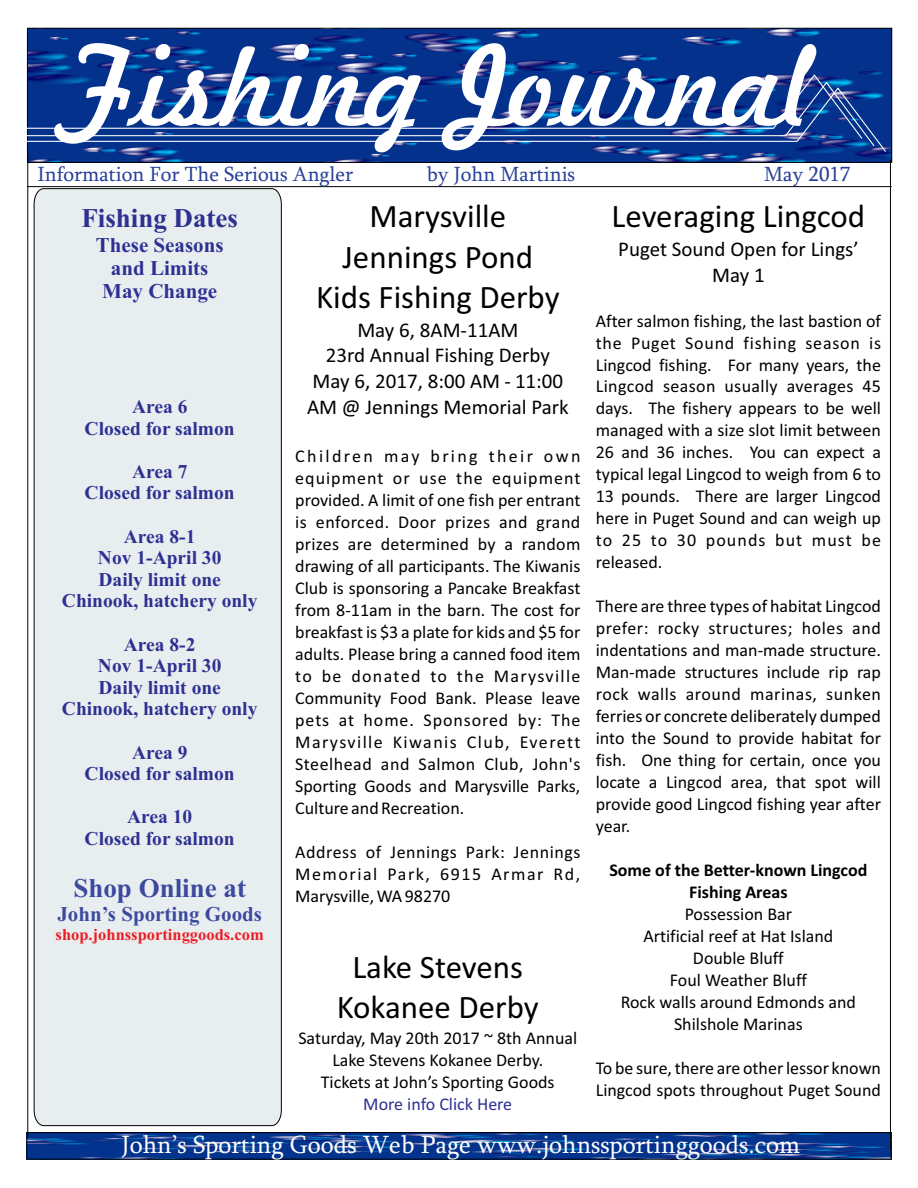
<style>
.page{position:relative;width:918px;height:1188px;background:#fff}
.page>*{position:absolute;margin:0;border:0;box-sizing:border-box;transform-origin:0 0}
.t1{font:33px/40.3px "Calibri";color:#000;text-align:center}
.t2{font:700 27px "Times New Roman";color:#2e3092}
.t3{font:700 27px "Times New Roman";color:#3c499f}
.t4{font:25.5px "Sylfaen";color:#fff}
.t5{font:21px/25.7px "Calibri";color:#000;text-align:center}
.t6{font:21px "Sylfaen";color:#27409a}
.t7{font:700 21px/23.2px "Times New Roman";color:#2e3092;text-align:center}
.t8{font:700 21px "Times New Roman";color:#3c499f}
.t9{font:700 19.5px/21.6px "Times New Roman";color:#2e3092;text-align:center}
.t10{font:18px/21.9px "Calibri";color:#000;text-align:justify}
.t11{font:700 18px/21.9px "Calibri";color:#000;text-align:center}
.t12{font:18px "Calibri";color:#2e3092}
.t13{font:700 16.5px "Times New Roman";color:#ed1d24}
</style>
<div class="page">
<svg style="left:27px;top:1132px;width:864px;height:27px;background:#0e3a8b"></svg>
<svg style="left:27px;top:28px;width:865px;height:135px;background:#0a3386"></svg>
<hr style="left:27px;top:186px;width:865px;height:1px;background:#000">
<hr style="left:890px;top:160px;width:1px;height:990px;background:#000">
<hr style="left:27px;top:154px;width:1px;height:984px;background:#000">
<svg style="left:26px;top:86px;width:861px;height:67px;background:#0b3990"></svg>
<svg style="left:26px;top:81px;width:850px;height:66px"></svg>
<svg style="left:26px;top:73px;width:837px;height:67px;background:#1a4495"></svg>
<svg style="left:54px;top:43px;width:762px;height:109px;fill:#03318c"></svg>
<div style="left:34px;top:188px;width:248px;height:938px;background:#e8eef0"></div>
<p class="t6" style="left:38px;top:165px;width:317px">Information For The Serious Angler</p>
<p class="t6" style="left:427px;top:165px;width:150px">by John Martinis</p>
<p class="t6" style="left:764px;top:165px;width:88px">May 2017</p>
<h2 class="t2" style="left:81px;top:209px;width:158px">Fishing Dates</h2>
<p class="t7" style="left:96px;top:235px;width:129px">These Seasons and Limits<br>May Change</p>
<p class="t9" style="left:85px;top:398px;width:152px">Area 6<br>Closed for salmon</p>
<p class="t9" style="left:85px;top:463px;width:152px">Area 7<br>Closed for salmon</p>
<p class="t9" style="left:62px;top:527px;width:197px">Area 8-1<br>Nov 1-April 30<br>Daily limit one<br>Chinook, hatchery only</p>
<p class="t9" style="left:62px;top:635px;width:197px">Area 8-2<br>Nov 1-April 30<br>Daily limit one<br>Chinook, hatchery only</p>
<p class="t9" style="left:85px;top:743px;width:152px">Area 9<br>Closed for salmon</p>
<p class="t9" style="left:85px;top:808px;width:152px">Area 10<br>Closed for salmon</p>
<h2 class="t3" style="left:73px;top:878px;width:174px">Shop Online at</h2>
<p class="t8" style="left:57px;top:907px;width:206px">John’s Sporting Goods</p>
<p class="t13" style="left:56px;top:929px;width:210px">shop.johnssportinggoods.com</p>
<h1 class="t1" style="left:316px;top:199px;width:245px">Marysville<br>Jennings Pond<br>Kids Fishing Derby</h1>
<p class="t5" style="left:307px;top:319px;width:263px">May 6, 8AM-11AM<br>23rd Annual Fishing Derby<br>May 6, 2017, 8:00 AM - 11:00<br>AM @ Jennings Memorial Park</p>
<p class="t10" style="left:295px;top:447px;width:287px">Children may bring their own equipment or use the equipment provided. A limit of one fish per entrant is enforced. Door prizes and grand prizes are determined by a random drawing of all participants. The Kiwanis Club is sponsoring a Pancake Breakfast from 8-11am in the barn. The cost for breakfast is $3 a plate for kids and $5 for adults. Please bring a canned food item to be donated to the Marysville Community Food Bank. Please leave pets at home. Sponsored by: The Marysville Kiwanis Club, Everett Steelhead and Salmon Club, John's Sporting Goods and Marysville Parks, Culture and Recreation.</p>
<p class="t10" style="left:295px;top:842px;width:287px">Address of Jennings Park: Jennings Memorial Park, 6915 Armar Rd, Marysville, WA 98270</p>
<h1 class="t1" style="left:337px;top:950px;width:204px">Lake Stevens<br>Kokanee Derby</h1>
<p class="t10" style="left:298px;top:1029px;width:280px;text-align:center">Saturday, May 20th 2017 ~ 8th Annual<br>Lake Stevens Kokanee Derby.<br>Tickets at John’s Sporting Goods</p>
<p class="t12" style="left:363px;top:1097px;width:150px">More info Click Here</p>
<h1 class="t1" style="left:612px;top:199px;width:255px">Leveraging Lingcod</h1>
<p class="t5" style="left:618px;top:238px;width:242px">Puget Sound Open for Lings’<br>May 1</p>
<p class="t10" style="left:596px;top:311px;width:287px">After salmon fishing, the last bastion of the Puget Sound fishing season is Lingcod fishing. For many years, the Lingcod season usually averages 45 days. The fishery appears to be well managed with a size slot limit between 26 and 36 inches. You can expect a typical legal Lingcod to weigh from 6 to 13 pounds. There are larger Lingcod here in Puget Sound and can weigh up to 25 to 30 pounds but must be released.</p>
<p class="t10" style="left:596px;top:597px;width:287px">There are three types of habitat Lingcod prefer: rocky structures; holes and indentations and man-made structure.<br>Man-made structures include rip rap rock walls around marinas, sunken ferries or concrete deliberately dumped into the Sound to provide habitat for fish. One thing for certain, once you locate a Lingcod area, that spot will provide good Lingcod fishing year after year.</p>
<p class="t11" style="left:609px;top:860px;width:260px">Some of the Better-known Lingcod<br>Fishing Areas</p>
<p class="t10" style="left:621px;top:904px;width:237px;text-align:center">Possession Bar<br>Artificial reef at Hat Island<br>Double Bluff<br>Foul Weather Bluff<br>Rock walls around Edmonds and<br>Shilshole Marinas</p>
<p class="t10" style="left:596px;top:1058px;width:287px">To be sure, there are other lessor known<br>Lingcod spots throughout Puget Sound</p>
<h3 class="t4" style="left:122px;top:1134px;width:680px">John’s Sporting Goods Web Page www.johnssportinggoods.com</h3>
</div>
